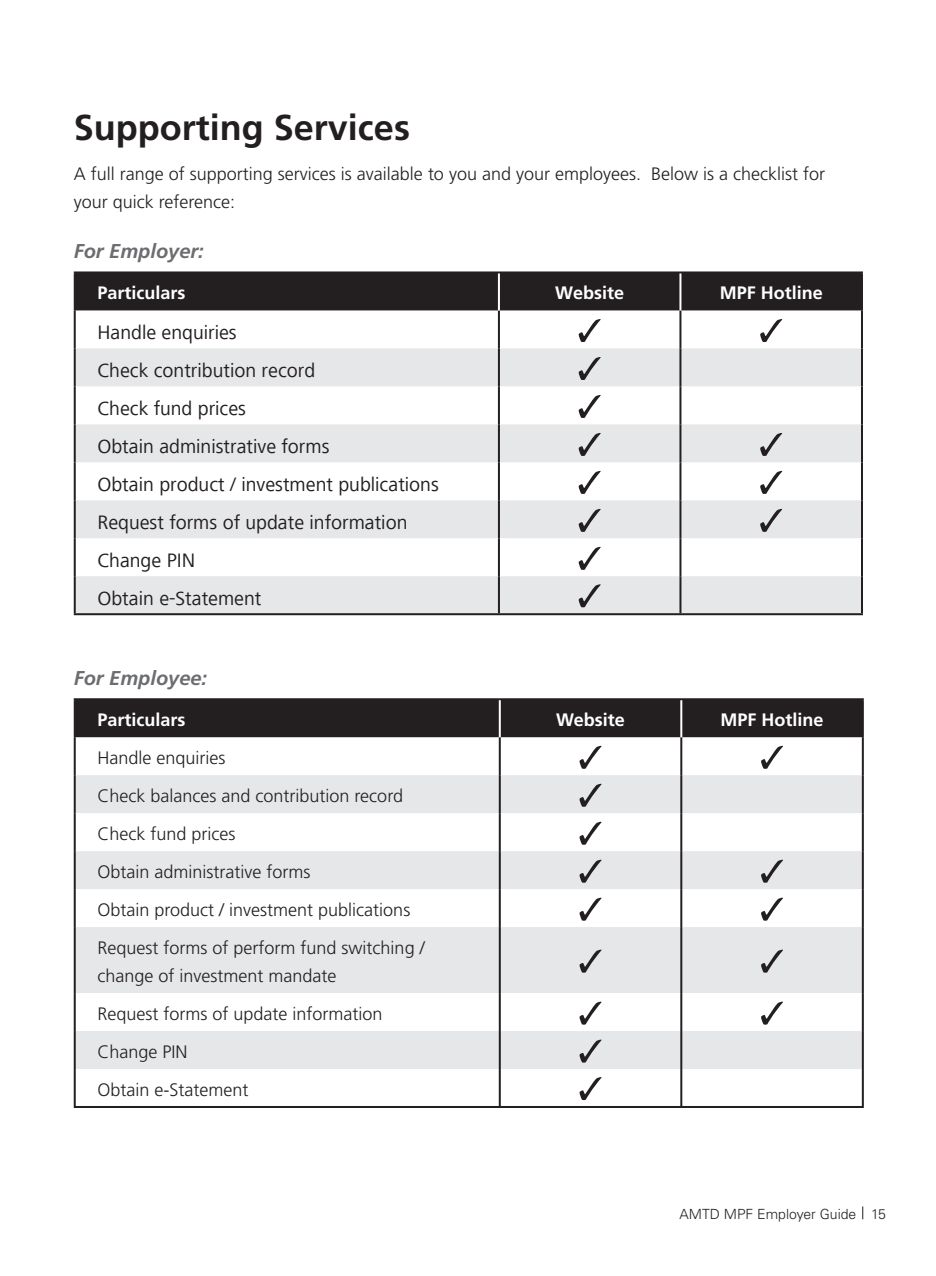
<style>
.page{position:relative;width:936px;height:1276px;background:#fff}
.page>*{position:absolute;margin:0;border:0;box-sizing:border-box;transform-origin:0 0}
.t1{font:700 36px "Frutiger";color:#231f20}
.t2{font:20px/38px "Frutiger Next LT";color:#231f20}
.t3{font:italic 700 20px "Frutiger";color:#6c6d70}
.t4{font:300 18px/38px "Frutiger";color:#231f20}
.t5{font:700 18px "Frutiger";color:#fff}
.t6{font:300 14px "Univers";color:#231f20}
</style>
<div class="page">
<svg style="left:862px;top:1206px;width:1px;height:13px"></svg>
<div style="left:76px;top:273px;width:784px;height:37px;background:#231f20"></div>
<svg style="left:76px;top:348px;width:784px;height:265px;fill:#e6e7e9"></svg>
<hr style="left:74px;top:271px;width:425px;height:2px;background:#231f20">
<hr style="left:74px;top:273px;width:2px;height:37px;background:#231f20">
<hr style="left:499px;top:271px;width:363px;height:2px;background:#231f20">
<hr style="left:860px;top:273px;width:2px;height:37px;background:#231f20">
<hr style="left:74px;top:310px;width:2px;height:38px;background:#231f20">
<hr style="left:498px;top:310px;width:2px;height:38px;background:#231f20">
<hr style="left:679px;top:310px;width:2px;height:38px;background:#231f20">
<hr style="left:860px;top:310px;width:2px;height:38px;background:#231f20">
<hr style="left:74px;top:348px;width:2px;height:38px;background:#231f20">
<hr style="left:498px;top:348px;width:2px;height:38px;background:#231f20">
<hr style="left:679px;top:348px;width:2px;height:38px;background:#231f20">
<hr style="left:860px;top:348px;width:2px;height:38px;background:#231f20">
<hr style="left:74px;top:386px;width:2px;height:38px;background:#231f20">
<hr style="left:498px;top:386px;width:2px;height:38px;background:#231f20">
<hr style="left:679px;top:386px;width:2px;height:38px;background:#231f20">
<hr style="left:860px;top:386px;width:2px;height:38px;background:#231f20">
<hr style="left:74px;top:424px;width:2px;height:38px;background:#231f20">
<hr style="left:498px;top:424px;width:2px;height:38px;background:#231f20">
<hr style="left:679px;top:424px;width:2px;height:38px;background:#231f20">
<hr style="left:860px;top:424px;width:2px;height:38px;background:#231f20">
<hr style="left:74px;top:462px;width:2px;height:38px;background:#231f20">
<hr style="left:498px;top:462px;width:2px;height:38px;background:#231f20">
<hr style="left:679px;top:462px;width:2px;height:38px;background:#231f20">
<hr style="left:860px;top:462px;width:2px;height:38px;background:#231f20">
<hr style="left:74px;top:500px;width:2px;height:38px;background:#231f20">
<hr style="left:498px;top:500px;width:2px;height:38px;background:#231f20">
<hr style="left:679px;top:500px;width:2px;height:38px;background:#231f20">
<hr style="left:860px;top:500px;width:2px;height:38px;background:#231f20">
<hr style="left:74px;top:538px;width:2px;height:38px;background:#231f20">
<hr style="left:498px;top:538px;width:2px;height:38px;background:#231f20">
<hr style="left:679px;top:538px;width:2px;height:38px;background:#231f20">
<hr style="left:860px;top:538px;width:2px;height:38px;background:#231f20">
<hr style="left:74px;top:576px;width:2px;height:37px;background:#231f20">
<hr style="left:498px;top:576px;width:2px;height:37px;background:#231f20">
<hr style="left:679px;top:576px;width:2px;height:37px;background:#231f20">
<hr style="left:860px;top:576px;width:2px;height:37px;background:#231f20">
<hr style="left:74px;top:613px;width:788px;height:2px;background:#231f20">
<hr style="left:498px;top:273px;width:2px;height:37px;background:#fff">
<hr style="left:679px;top:273px;width:2px;height:37px;background:#fff">
<svg style="left:578px;top:319px;width:22px;height:23px"></svg>
<svg style="left:760px;top:319px;width:22px;height:23px"></svg>
<svg style="left:578px;top:357px;width:22px;height:23px"></svg>
<svg style="left:578px;top:395px;width:22px;height:23px"></svg>
<svg style="left:578px;top:433px;width:22px;height:23px"></svg>
<svg style="left:760px;top:433px;width:22px;height:23px"></svg>
<svg style="left:578px;top:471px;width:22px;height:23px"></svg>
<svg style="left:760px;top:471px;width:22px;height:23px"></svg>
<svg style="left:578px;top:509px;width:22px;height:23px"></svg>
<svg style="left:760px;top:509px;width:22px;height:23px"></svg>
<svg style="left:578px;top:547px;width:22px;height:23px"></svg>
<svg style="left:578px;top:584px;width:22px;height:23px"></svg>
<div style="left:76px;top:700px;width:785px;height:37px;background:#231f20"></div>
<svg style="left:76px;top:775px;width:785px;height:294px;fill:#e6e7e9"></svg>
<hr style="left:74px;top:698px;width:425px;height:2px;background:#231f20">
<hr style="left:74px;top:700px;width:2px;height:37px;background:#231f20">
<hr style="left:499px;top:698px;width:364px;height:2px;background:#231f20">
<hr style="left:861px;top:700px;width:2px;height:37px;background:#231f20">
<hr style="left:74px;top:737px;width:2px;height:38px;background:#231f20">
<hr style="left:498px;top:737px;width:2px;height:38px;background:#231f20">
<hr style="left:680px;top:737px;width:2px;height:38px;background:#231f20">
<hr style="left:861px;top:737px;width:2px;height:38px;background:#231f20">
<hr style="left:74px;top:775px;width:2px;height:38px;background:#231f20">
<hr style="left:498px;top:775px;width:2px;height:38px;background:#231f20">
<hr style="left:680px;top:775px;width:2px;height:38px;background:#231f20">
<hr style="left:861px;top:775px;width:2px;height:38px;background:#231f20">
<hr style="left:74px;top:813px;width:2px;height:38px;background:#231f20">
<hr style="left:498px;top:813px;width:2px;height:38px;background:#231f20">
<hr style="left:680px;top:813px;width:2px;height:38px;background:#231f20">
<hr style="left:861px;top:813px;width:2px;height:38px;background:#231f20">
<hr style="left:74px;top:851px;width:2px;height:38px;background:#231f20">
<hr style="left:498px;top:851px;width:2px;height:38px;background:#231f20">
<hr style="left:680px;top:851px;width:2px;height:38px;background:#231f20">
<hr style="left:861px;top:851px;width:2px;height:38px;background:#231f20">
<hr style="left:74px;top:889px;width:2px;height:38px;background:#231f20">
<hr style="left:498px;top:889px;width:2px;height:38px;background:#231f20">
<hr style="left:680px;top:889px;width:2px;height:38px;background:#231f20">
<hr style="left:861px;top:889px;width:2px;height:38px;background:#231f20">
<hr style="left:74px;top:927px;width:2px;height:66px;background:#231f20">
<hr style="left:498px;top:927px;width:2px;height:66px;background:#231f20">
<hr style="left:680px;top:927px;width:2px;height:66px;background:#231f20">
<hr style="left:861px;top:927px;width:2px;height:66px;background:#231f20">
<hr style="left:74px;top:993px;width:2px;height:38px;background:#231f20">
<hr style="left:498px;top:993px;width:2px;height:38px;background:#231f20">
<hr style="left:680px;top:993px;width:2px;height:38px;background:#231f20">
<hr style="left:861px;top:993px;width:2px;height:38px;background:#231f20">
<hr style="left:74px;top:1031px;width:2px;height:38px;background:#231f20">
<hr style="left:498px;top:1031px;width:2px;height:38px;background:#231f20">
<hr style="left:680px;top:1031px;width:2px;height:38px;background:#231f20">
<hr style="left:861px;top:1031px;width:2px;height:38px;background:#231f20">
<hr style="left:74px;top:1069px;width:2px;height:37px;background:#231f20">
<hr style="left:498px;top:1069px;width:2px;height:37px;background:#231f20">
<hr style="left:680px;top:1069px;width:2px;height:37px;background:#231f20">
<hr style="left:861px;top:1069px;width:2px;height:37px;background:#231f20">
<hr style="left:74px;top:1106px;width:789px;height:2px;background:#231f20">
<hr style="left:498px;top:700px;width:2px;height:37px;background:#fff">
<hr style="left:680px;top:700px;width:2px;height:37px;background:#fff">
<svg style="left:579px;top:746px;width:22px;height:23px"></svg>
<svg style="left:761px;top:746px;width:22px;height:23px"></svg>
<svg style="left:579px;top:784px;width:22px;height:23px"></svg>
<svg style="left:579px;top:821px;width:22px;height:24px"></svg>
<svg style="left:579px;top:859px;width:22px;height:24px"></svg>
<svg style="left:761px;top:859px;width:22px;height:24px"></svg>
<svg style="left:579px;top:897px;width:22px;height:23px"></svg>
<svg style="left:761px;top:897px;width:22px;height:23px"></svg>
<svg style="left:579px;top:949px;width:22px;height:23px"></svg>
<svg style="left:761px;top:949px;width:22px;height:23px"></svg>
<svg style="left:579px;top:1001px;width:22px;height:23px"></svg>
<svg style="left:761px;top:1001px;width:22px;height:23px"></svg>
<svg style="left:579px;top:1039px;width:22px;height:23px"></svg>
<svg style="left:579px;top:1077px;width:22px;height:23px"></svg>
<h1 class="t1" style="left:74px;top:113px;width:338px">Supporting Services</h1>
<p class="t4" style="left:74px;top:161px;width:753px;line-height:28px">A full range of supporting services is available to you and your employees. Below is a checklist for your quick reference:</p>
<p class="t3" style="left:74px;top:243px;width:132px">For Employer:</p>
<p class="t5" style="left:97px;top:286px;width:90px">Particulars</p>
<p class="t5" style="left:555px;top:286px;width:70px">Website</p>
<p class="t5" style="left:719px;top:286px;width:105px">MPF Hotline</p>
<p class="t2" style="left:97px;top:313px;width:343px">Handle enquiries<br>Check contribution record<br>Check fund prices<br>Obtain administrative forms<br>Obtain product / investment publications<br>Request forms of update information<br>Change PIN<br>Obtain e-Statement</p>
<p class="t3" style="left:74px;top:669px;width:135px">For Employee:</p>
<p class="t5" style="left:97px;top:712px;width:90px">Particulars</p>
<p class="t5" style="left:556px;top:712px;width:70px">Website</p>
<p class="t5" style="left:720px;top:712px;width:105px">MPF Hotline</p>
<p class="t4" style="left:97px;top:740px;width:329px">Handle enquiries<br>Check balances and contribution record<br>Check fund prices<br>Obtain administrative forms<br>Obtain product / investment publications<br>Request forms of perform fund switching /</p>
<p class="t4" style="left:97px;top:958px;width:287px">change of investment mandate<br>Request forms of update information<br>Change PIN<br>Obtain e-Statement</p>
<p class="t6" style="left:679px;top:1208px;width:208px">AMTD MPF Employer Guide 15</p>
</div>
